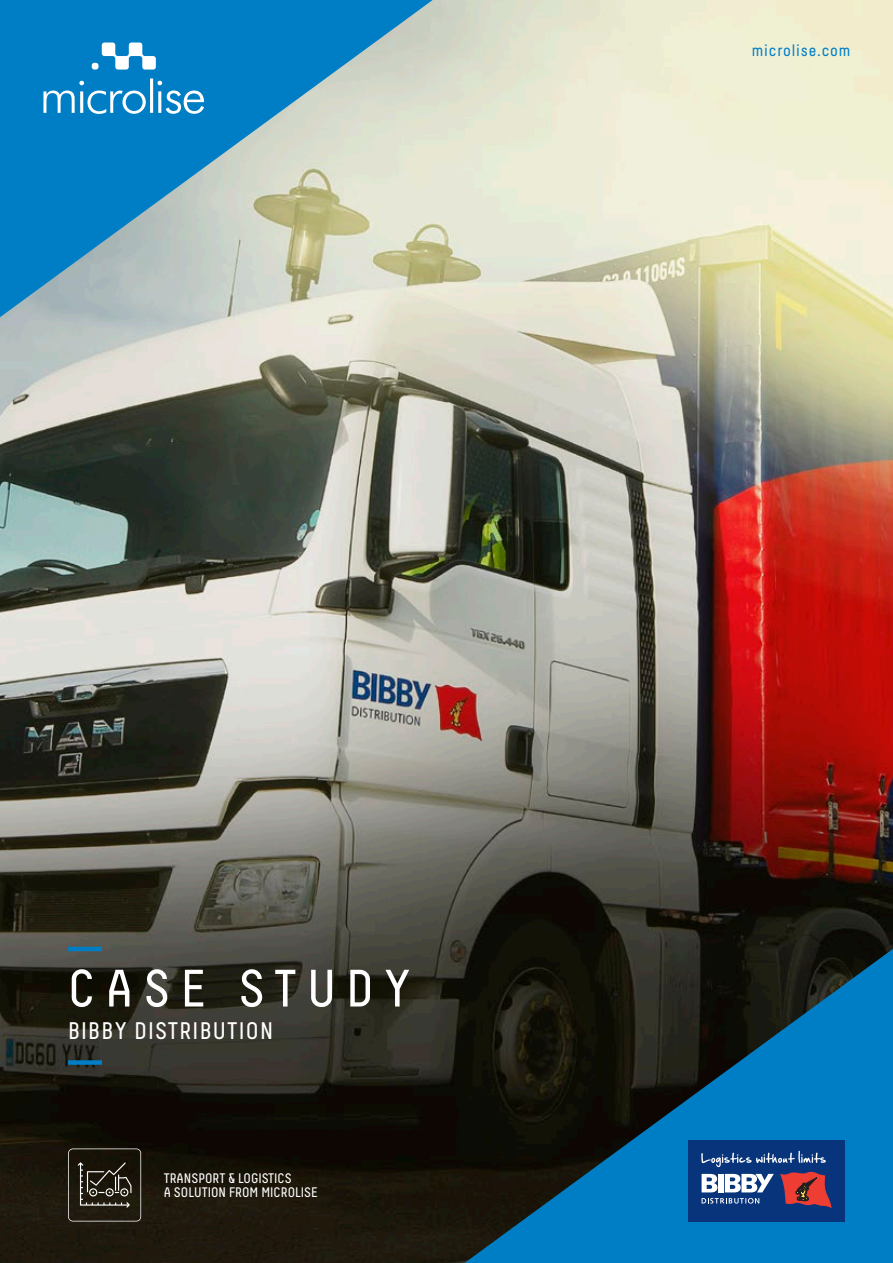
<style>
.page{position:relative;width:893px;height:1263px;background:#fff}
.page>*{position:absolute;margin:0;border:0;box-sizing:border-box;transform-origin:0 0}
.Title_Main{font:52.5px "Decima";letter-spacing:.2em;color:#fff}
.Title_Sub{font:24px "Decima";letter-spacing:.05em;color:#fff}
.Contact_details_Blue{font:16.5px "Decima";letter-spacing:.05em;color:#007ec5}
.Title_Sub-2{font:13.8px/13.8px "Decima";color:#fff}
</style>
<div class="page">
<img style="left:0;top:0;width:893px;height:1263px">
<svg style="left:465px;top:949px;width:428px;height:314px"></svg>
<div style="left:688px;top:1140px;width:157px;height:81px;background:#08347b"></div>
<svg style="left:701px;top:1151px;width:131px;height:57px"></svg>
<svg style="left:0;top:0;width:433px;height:317px"></svg>
<svg style="left:43px;top:43px;width:161px;height:71px"></svg>
<hr style="left:68px;top:947px;width:34px;height:4px;background:#007ec5">
<div style="left:68px;top:1060px;width:34px;height:5px;background:#007ec5"></div>
<svg style="left:68px;top:1148px;width:73px;height:73px"></svg>
<p class="Contact_details_Blue" style="left:752px;top:41px;width:100px">microlise.com</p>
<p class="Title_Main" style="left:68px;top:959px;width:344px">CASE STUDY</p>
<p class="Title_Sub" style="left:68px;top:1017px;width:207px">BIBBY DISTRIBUTION</p>
<p class="Title_Sub-2" style="left:164px;top:1171px;width:156px">TRANSPORT &amp; LOGISTICS<br>A SOLUTION FROM MICROLISE</p>
</div>
